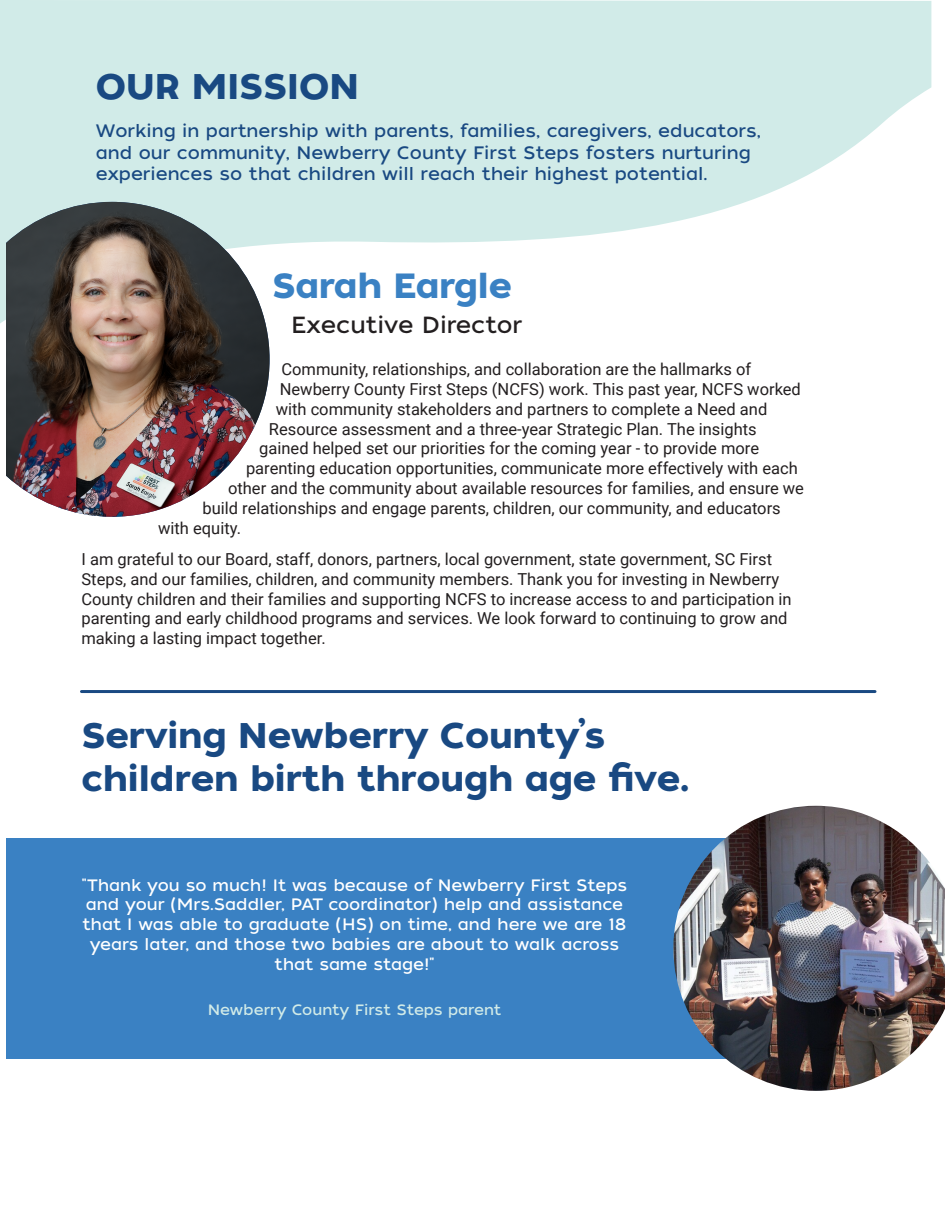
<style>
.page{position:relative;width:945px;height:1215px;background:#fff}
.page>*{position:absolute;margin:0;border:0;box-sizing:border-box;transform-origin:0 0}
.t1{font:35.7px/42.8px "Tide Sans 600 Bunny";color:#194982}
.t2{font:34.95px "Tide Sans 600 Bunny";color:#3a81c3}
.t3{font:23.25px "Tide Sans 400 Lil Dude";color:#231f20}
.t4{font:18px/21.6px "Tide Sans 400 Lil Dude";color:#194982}
.t5{font:16.5px/19.8px "Roboto";color:#231f20}
.t6{font:16.5px/19.8px "Tide Sans 400 Lil Dude";color:#fff;text-align:center}
.t7{font:15px "Tide Sans 400 Lil Dude";color:#d1ebe8}
</style>
<div class="page">
<svg style="left:0;top:0;width:931px;height:324px;fill:#d1ebe8"></svg>
<div style="left:6px;top:838px;width:832px;height:221px;background:#3a81c3"></div>
<img style="left:673px;top:806px;width:272px;height:285px">
<hr style="left:81px;top:690px;width:794px;height:3px;background:#194982">
<img style="left:6px;top:202px;width:264px;height:315px">
<h1 class="t1" style="left:96px;top:66px;width:265px">OUR MISSION</h1>
<p class="t4" style="left:96px;top:121px;width:667px">Working in partnership with parents, families, caregivers, educators, and our community, Newberry County First Steps fosters nurturing experiences so that children will reach their highest potential.</p>
<h2 class="t2" style="left:272px;top:263px;width:241px">Sarah Eargle</h2>
<h3 class="t3" style="left:291px;top:311px;width:233px">Executive Director</h3>
<p class="t5" style="left:282px;top:359px;width:471px">Community, relationships, and collaboration are the hallmarks of</p>
<p class="t5" style="left:280px;top:379px;width:523px">Newberry County First Steps (NCFS) work. This past year, NCFS worked</p>
<p class="t5" style="left:276px;top:398px;width:493px">with community stakeholders and partners to complete a Need and</p>
<p class="t5" style="left:269px;top:418px;width:489px">Resource assessment and a three-year Strategic Plan. The insights</p>
<p class="t5" style="left:259px;top:438px;width:501px">gained helped set our priorities for the coming year - to provide more</p>
<p class="t5" style="left:246px;top:458px;width:553px">parenting education opportunities, communicate more effectively with each</p>
<p class="t5" style="left:228px;top:478px;width:578px">other and the community about available resources for families, and ensure we</p>
<p class="t5" style="left:203px;top:497px;width:580px">build relationships and engage parents, children, our community, and educators</p>
<p class="t5" style="left:158px;top:517px;width:84px">with equity.</p>
<p class="t5" style="left:81px;top:549px;width:712px">I am grateful to our Board, staff, donors, partners, local government, state government, SC First Steps, and our families, children, and community members. Thank you for investing in Newberry County children and their families and supporting NCFS to increase access to and participation in parenting and early childhood programs and services. We look forward to continuing to grow and making a lasting impact together.</p>
<h1 class="t1" style="left:81px;top:715px;width:609px">Serving Newberry County’s children birth through age five.</h1>
<p class="t6" style="left:82px;top:875px;width:547px">"Thank you so much! It was because of Newberry First Steps and your (Mrs.Saddler, PAT coordinator) help and assistance that I was able to graduate (HS) on time, and here we are 18 years later, and those two babies are about to walk across that same stage!"</p>
<p class="t7" style="left:208px;top:1001px;width:295px">Newberry County First Steps parent</p>
</div>
